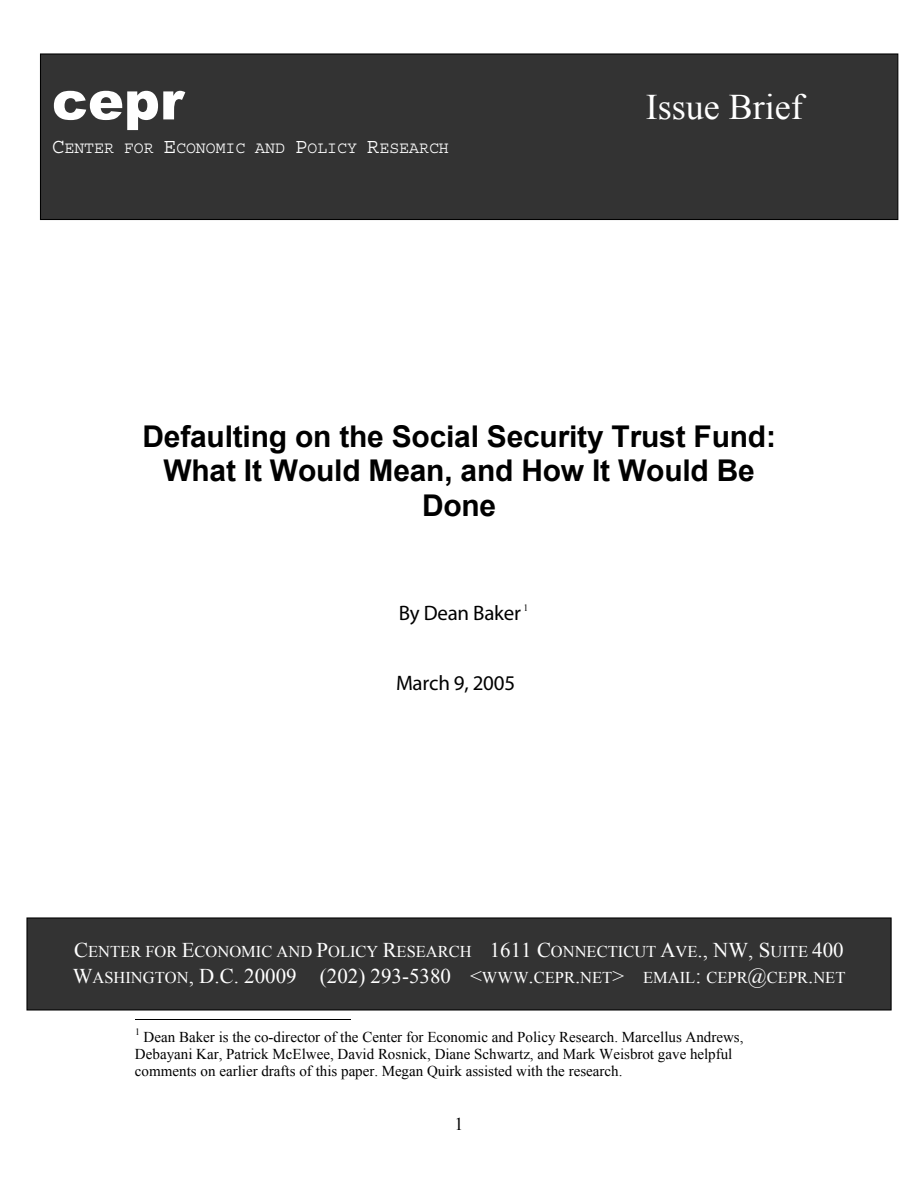
<style>
.page{position:relative;width:918px;height:1188px;background:#fff}
.page>*{position:absolute;margin:0;border:0;box-sizing:border-box;transform-origin:0 0}
.t1{font:900 54px "Arial";color:#fff}
.t2{font:36px "Times New Roman";color:#fff}
.t3{font:700 30px/34.5px "Arial";letter-spacing:-.005em;color:#000;text-align:center}
.t4{font:21px "Myriad";letter-spacing:-.01em;color:#000}
.t5{font:18px "Times New Roman";color:#000}
.t6{font:16.5px/25.8px "Times New Roman";color:#fff}
.t7{font:16.5px "Courier";color:#fff}
.t8{font:15px/17.2px "Times New Roman";color:#000}
.t9{font:9.75px "Times New Roman";color:#000}
.s1{font-size:21px}
</style>
<div class="page">
<hr style="left:135px;top:1019px;width:216px;height:1px;background:#000">
<div style="left:40px;top:53px;width:858px;height:167px;background:#333;border:1px solid #000"></div>
<div style="left:26px;top:917px;width:866px;height:94px;background:#333;border:1px solid #000"></div>
<h1 class="t1" style="left:52px;top:61px;width:133px">cepr</h1>
<h2 class="t2" style="left:646px;top:83px;width:158px">Issue Brief</h2>
<p class="t7" style="left:52px;top:140px;width:398px"><span class="s1">C</span>ENTER FOR <span class="s1">E</span>CONOMIC AND <span class="s1">P</span>OLICY <span class="s1">R</span>ESEARCH</p>
<h3 class="t3" style="left:142px;top:420px;width:635px">Defaulting on the Social Security Trust Fund:<br>What It Would Mean, and How It Would Be<br>Done</h3>
<h3 class="t4" style="left:399px;top:603px;width:124px">By Dean Baker</h3>
<p class="t9" style="left:523px;top:601px;width:6px">1</p>
<h3 class="t4" style="left:396px;top:672px;width:121px">March 9, 2005</h3>
<p class="t6" style="left:73px;top:938px;width:774px"><span class="s1">C</span>ENTER FOR <span class="s1">E</span>CONOMIC AND <span class="s1">P</span>OLICY <span class="s1">R</span>ESEARCH <span class="s1">1611 C</span>ONNECTICUT <span class="s1">A</span>VE<span class="s1">., NW, S</span>UITE <span class="s1">400<br>W</span>ASHINGTON<span class="s1">, D.C. 20009 (202) 293-5380 &lt;</span>WWW<span class="s1">.</span>CEPR<span class="s1">.</span>NET<span class="s1">&gt;</span> EMAIL<span class="s1">:</span> CEPR<span class="s1">@</span>CEPR<span class="s1">.</span>NET</p>
<p class="t8" style="left:135px;top:1028px;width:610px"><sup>1</sup> Dean Baker is the co-director of the Center for Economic and Policy Research. Marcellus Andrews,<br>Debayani Kar, Patrick McElwee, David Rosnick, Diane Schwartz, and Mark Weisbrot gave helpful comments on earlier drafts of this paper. Megan Quirk assisted with the research.</p>
<p class="t5" style="left:454px;top:1112px;width:10px">1</p>
</div>
